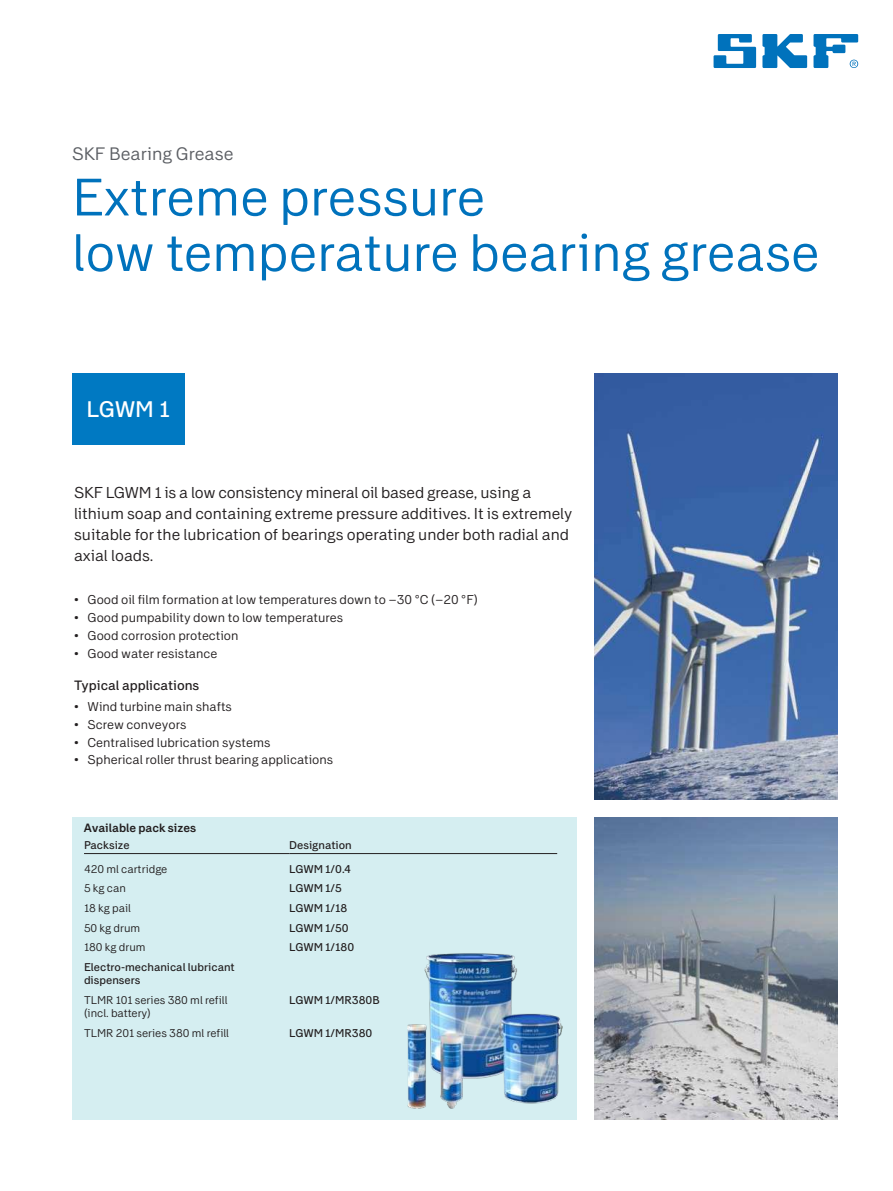
<style>
.page{position:relative;width:893px;height:1191px;background:#fff}
.page>*{position:absolute;margin:0;border:0;box-sizing:border-box;transform-origin:0 0}
.t1{font:52.5px/55.5px "SKF Sans";color:#0072bc}
.t2{font:500 22.5px "SKF Sans";color:#fff}
.t3{font:18px "SKF Sans";color:#5c5f64}
.t4{font:15.75px/21px "SKF Sans";color:#231f20}
.t5{font:500 13.5px "SKF Sans";color:#231f20}
.t6{font:12.75px "SKF Sans";color:#231f20}
.t7{font:700 12px "SKF Sans";color:#231f20}
.t8{font:500 11.25px/13.5px "SKF Sans";color:#231f20}
.t9{font:11.25px/13.5px "SKF Sans";color:#231f20}
</style>
<div class="page">
<svg style="left:713px;top:34px;width:43px;height:34px"></svg>
<svg style="left:762px;top:34px;width:45px;height:34px"></svg>
<svg style="left:813px;top:34px;width:45px;height:34px"></svg>
<div style="left:72px;top:818px;width:504px;height:302px;background:#d5eef1"></div>
<div style="left:72px;top:373px;width:112px;height:71px;background:#0079c2"></div>
<img style="left:594px;top:373px;width:243px;height:427px">
<img style="left:594px;top:818px;width:243px;height:302px">
<img style="left:407px;top:922px;width:222px;height:198px">
<hr style="left:84px;top:853px;width:205px;height:1px;background:#231f20">
<hr style="left:289px;top:853px;width:268px;height:1px;background:#231f20">
<h3 class="t3" style="left:72px;top:146px;width:163px">SKF Bearing Grease</h3>
<h1 class="t1" style="left:72px;top:173px;width:749px">Extreme pressure<br>low temperature bearing grease</h1>
<h2 class="t2" style="left:86px;top:400px;width:85px">LGWM 1</h2>
<p class="t4" style="left:74px;top:483px;width:499px">SKF LGWM 1 is a low consistency mineral oil based grease, using a lithium soap and containing extreme pressure additives. It is extremely suitable for the lubrication of bearings operating under both radial and axial loads.</p>
<p class="t6" style="left:74px;top:595px;width:405px">• Good oil film formation at low temperatures down to –30 °C (–20 °F)</p>
<p class="t6" style="left:74px;top:612px;width:270px">• Good pumpability down to low temperatures</p>
<p class="t6" style="left:74px;top:630px;width:166px">• Good corrosion protection</p>
<p class="t6" style="left:74px;top:648px;width:145px">• Good water resistance</p>
<p class="t5" style="left:74px;top:680px;width:127px">Typical applications</p>
<p class="t6" style="left:74px;top:701px;width:159px">• Wind turbine main shafts</p>
<p class="t6" style="left:74px;top:719px;width:114px">• Screw conveyors</p>
<p class="t6" style="left:74px;top:737px;width:198px">• Centralised lubrication systems</p>
<p class="t6" style="left:74px;top:755px;width:261px">• Spherical roller thrust bearing applications</p>
<p class="t7" style="left:84px;top:823px;width:114px">Available pack sizes</p>
<p class="t8" style="left:84px;top:839px;width:47px">Packsize</p>
<p class="t8" style="left:289px;top:839px;width:64px">Designation</p>
<p class="t9" style="left:84px;top:863px;width:85px">420 ml cartridge</p>
<p class="t8" style="left:289px;top:863px;width:63px">LGWM 1/0.4</p>
<p class="t9" style="left:84px;top:882px;width:43px">5 kg can</p>
<p class="t8" style="left:289px;top:882px;width:54px">LGWM 1/5</p>
<p class="t9" style="left:84px;top:902px;width:49px">18 kg pail</p>
<p class="t8" style="left:289px;top:902px;width:60px">LGWM 1/18</p>
<p class="t9" style="left:84px;top:922px;width:58px">50 kg drum</p>
<p class="t8" style="left:289px;top:922px;width:61px">LGWM 1/50</p>
<p class="t9" style="left:84px;top:941px;width:63px">180 kg drum</p>
<p class="t8" style="left:289px;top:941px;width:66px">LGWM 1/180</p>
<p class="t8" style="left:84px;top:961px;width:152px">Electro-mechanical lubricant dispensers</p>
<p class="t9" style="left:84px;top:994px;width:145px">TLMR 101 series 380 ml refill (incl. battery)</p>
<p class="t8" style="left:289px;top:994px;width:92px">LGWM 1/MR380B</p>
<p class="t9" style="left:84px;top:1027px;width:147px">TLMR 201 series 380 ml refill</p>
<p class="t8" style="left:289px;top:1027px;width:85px">LGWM 1/MR380</p>
</div>
